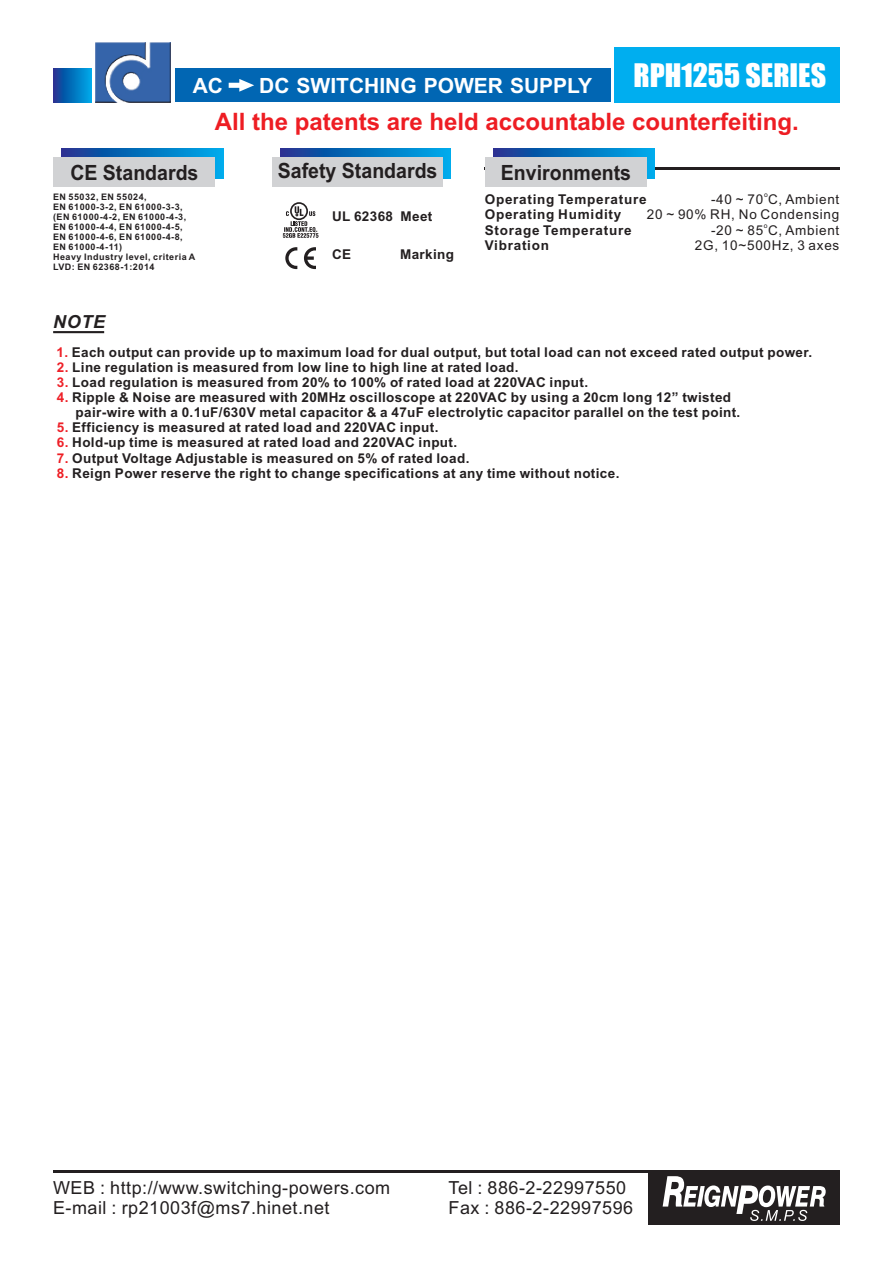
<style>
.page{position:relative;width:893px;height:1263px;background:#fff}
.page>*{position:absolute;margin:0;border:0;box-sizing:border-box;transform-origin:0 0}
.t1{font:30px "Impact";color:#fff}
.t2{font:700 24px "Arial";color:#ee1d23}
.t3{font:700 21px "Arial";color:#231f20;scale:.93 1}
.t4{font:700 21px "Arial";color:#fff}
.t5{font:18px/20.1px "Arial";letter-spacing:.03em;color:#231f20}
.t6{font:italic 700 18px "Arial";color:#231f20}
.t7{font:700 13.5px "Arial";letter-spacing:.03em;color:#231f20}
.t8{font:13.5px "Arial";letter-spacing:.055em;color:#231f20}
.t9{font:700 13.5px "Arial";letter-spacing:.055em;color:#231f20}
.t10{font:700 9px/10.1px "Arial";letter-spacing:.055em;color:#231f20}
.t11{font:6.75px "Arial";color:#231f20}
.s1{color:#ee2028}
.s2{color:#ee1d23}
</style>
<div class="page">
<div style="left:614px;top:47px;width:226px;height:55px;background:#00aeef"></div>
<img style="left:96px;top:43px;width:75px;height:59px">
<svg style="left:53px;top:68px;width:38px;height:34px"></svg>
<div style="left:648px;top:1172px;width:192px;height:53px;background:#231f20"></div>
<svg style="left:663px;top:1176px;width:163px;height:45px"></svg>
<hr style="left:53px;top:1170px;width:787px;height:2px;background:#231f20">
<div style="left:175px;top:68px;width:435px;height:34px;background:#0166b3"></div>
<svg style="left:229px;top:79px;width:25px;height:13px"></svg>
<hr style="left:53px;top:331px;width:51px;height:2px;background:#231f20">
<hr style="left:485px;top:167px;width:355px;height:2px;background:#231f20">
<svg style="left:493px;top:149px;width:162px;height:30px"></svg>
<div style="left:485px;top:157px;width:161px;height:30px;background:#d1d2d4"></div>
<svg style="left:62px;top:149px;width:161px;height:30px"></svg>
<div style="left:53px;top:157px;width:162px;height:30px;background:#d1d2d4"></div>
<svg style="left:281px;top:149px;width:170px;height:30px;background:#0978c2"></svg>
<div style="left:272px;top:157px;width:170px;height:30px;background:#d1d2d4"></div>
<svg style="left:285px;top:247px;width:31px;height:22px"></svg>
<svg style="left:290px;top:202px;width:18px;height:18px"></svg>
<div style="left:292px;top:204px;width:14px;height:14px;background:#fff;border-radius:50%"></div>
<svg style="left:283px;top:206px;width:35px;height:32px"></svg>
<h1 class="t1" style="left:633px;top:63px;width:194px">RPH1255 SERIES</h1>
<h3 class="t4" style="left:193px;top:77px;width:32px">AC</h3>
<h3 class="t4" style="left:259px;top:77px;width:334px">DC SWITCHING POWER SUPPLY</h3>
<h2 class="t2" style="left:215px;top:112px;width:586px">All the patents are held accountable counterfeiting.</h2>
<h3 class="t3" style="left:278px;top:162px;width:173px">Safety Standards</h3>
<p class="t7" style="left:332px;top:211px;width:102px">UL 62368 Meet</p>
<p class="t7" style="left:332px;top:249px;width:21px">CE</p>
<p class="t7" style="left:400px;top:249px;width:55px">Marking</p>
<h3 class="t3" style="left:70px;top:164px;width:139px">CE Standards</h3>
<h3 class="t3" style="left:501px;top:164px;width:142px">Environments</h3>
<p class="t10" style="left:53px;top:202px;width:144px">EN 61000-3-2, EN 61000-3-3, (EN 61000-4-2, EN 61000-4-3,<br>EN 61000-4-4, EN 61000-4-5,<br>EN 61000-4-6, EN 61000-4-8,<br>EN 61000-4-11)<br>Heavy Industry level, criteria A<br>LVD: EN 62368-1:2014</p>
<p class="t10" style="left:53px;top:192px;width:95px">EN 55032, EN 55024,</p>
<p class="t11" style="left:764px;top:193px;width:5px">o</p>
<p class="t9" style="left:485px;top:194px;width:163px">Operating Temperature</p>
<p class="t8" style="left:711px;top:194px;width:130px">-40 ~ 70 C, Ambient</p>
<p class="t9" style="left:485px;top:209px;width:138px">Operating Humidity</p>
<p class="t8" style="left:647px;top:209px;width:194px">20 ~ 90% RH, No Condensing</p>
<p class="t11" style="left:764px;top:223px;width:5px">o</p>
<p class="t9" style="left:485px;top:225px;width:148px">Storage Temperature</p>
<p class="t8" style="left:711px;top:225px;width:130px">-20 ~ 85 C, Ambient</p>
<p class="t9" style="left:485px;top:240px;width:66px">Vibration</p>
<p class="t8" style="left:695px;top:240px;width:146px">2G, 10~500Hz, 3 axes</p>
<h3 class="t6" style="left:53px;top:314px;width:54px">NOTE</h3>
<p class="t7" style="left:56px;top:347px;width:757px"><span class="s1">1.</span> Each output can provide up to maximum load for dual output, but total load can not exceed rated output power.</p>
<p class="t7" style="left:57px;top:362px;width:463px"><span class="s1">2.</span> Line regulation is measured from low line to high line at rated load.</p>
<p class="t7" style="left:57px;top:377px;width:533px"><span class="s1">3.</span> Load regulation is measured from 20% to 100% of rated load at 220VAC input.</p>
<p class="t7" style="left:57px;top:392px;width:676px"><span class="s1">4.</span> Ripple &amp; Noise are measured with 20MHz oscilloscope at 220VAC by using a 20cm long 12” twisted</p>
<p class="t7" style="left:57px;top:423px;width:383px"><span class="s1">5.</span> Efficiency is measured at rated load and 220VAC input.</p>
<p class="t7" style="left:57px;top:438px;width:402px"><span class="s1">6.</span> Hold-up time is measured at rated load and 220VAC input.</p>
<p class="t7" style="left:76px;top:407px;width:666px">pair-wire with a 0.1uF/630V metal capacitor &amp; a 47uF electrolytic capacitor parallel on the test point.</p>
<p class="t7" style="left:57px;top:453px;width:414px"><span class="s2">7.</span> Output Voltage Adjustable is measured on 5% of rated load.</p>
<p class="t7" style="left:57px;top:468px;width:564px"><span class="s2">8.</span> Reign Power reserve the right to change specifications at any time without notice.</p>
<h3 class="t5" style="left:53px;top:1179px;width:339px">WEB : http://www.switching-powers.com<br>E-mail : rp21003f@ms7.hinet.net</h3>
<h3 class="t5" style="left:449px;top:1179px;width:179px">Tel : 886-2-22997550</h3>
<h3 class="t5" style="left:449px;top:1199px;width:186px">Fax : 886-2-22997596</h3>
</div>
